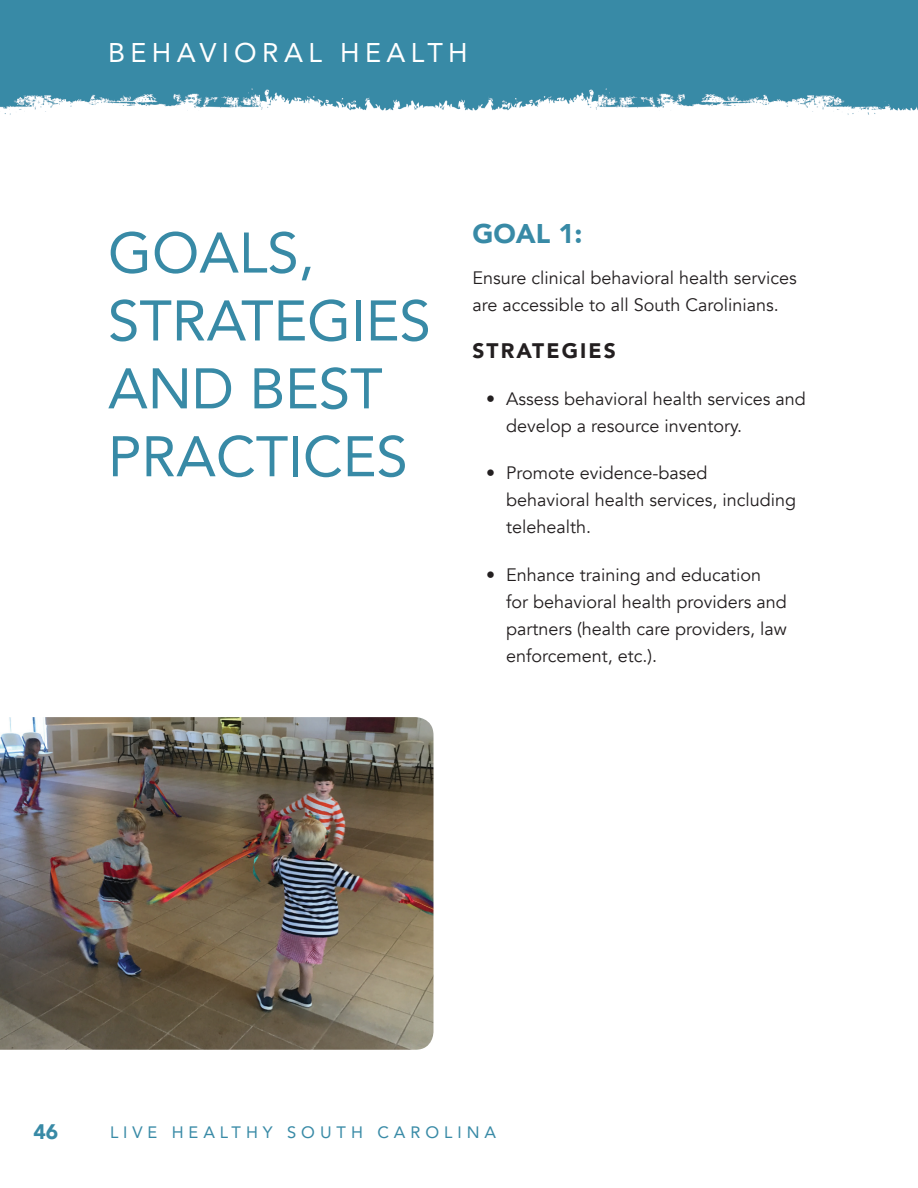
<style>
.page{position:relative;width:918px;height:1188px;background:#fff}
.page>*{position:absolute;margin:0;border:0;box-sizing:border-box;transform-origin:0 0}
.Title_Page_P1{font:56.55px/67.9px "Avenir";color:#388aa6}
.Title_Page_P1-2{font:27px "Avenir";letter-spacing:.2em;color:#fff}
.Title_1{font:900 27px "Avenir";color:#388aa6}
.Title_2{font:900 21px "Avenir";letter-spacing:.1em;color:#231f20}
.t1{font:900 21px "Avenir";color:#388aa6}
.t2{font:18px/27px "Avenir";color:#231f20}
.t3{font:16.5px "Avenir";letter-spacing:.3em;color:#388aa6}
</style>
<div class="page">
<img style="left:0;top:0;width:918px;height:115px">
<img style="left:0;top:717px;width:434px;height:333px">
<p class="Title_Page_P1-2" style="left:108px;top:31px;width:361px">BEHAVIORAL HEALTH</p>
<p class="Title_Page_P1" style="left:108px;top:217px;width:324px">GOALS,<br>STRATEGIES<br>AND BEST<br>PRACTICES</p>
<p class="Title_1" style="left:472px;top:210px;width:111px">GOAL 1:</p>
<p class="t2" style="left:472px;top:264px;width:326px">Ensure clinical behavioral health services are accessible to all South Carolinians.</p>
<p class="Title_2" style="left:472px;top:332px;width:145px">STRATEGIES</p>
<p class="t2" style="left:506px;top:386px;width:301px;text-indent:-20px">• Assess behavioral health services and develop a resource inventory.</p>
<p class="t2" style="left:506px;top:460px;width:291px;text-indent:-20px">• Promote evidence-based<br>behavioral health services, including telehealth.</p>
<p class="t2" style="left:506px;top:561px;width:282px;text-indent:-20px">• Enhance training and education for behavioral health providers and partners (health care providers, law enforcement, etc.).</p>
<p class="t1" style="left:33px;top:1114px;width:26px">46</p>
<p class="t3" style="left:110px;top:1119px;width:388px">LIVE HEALTHY SOUTH CAROLINA</p>
</div>
